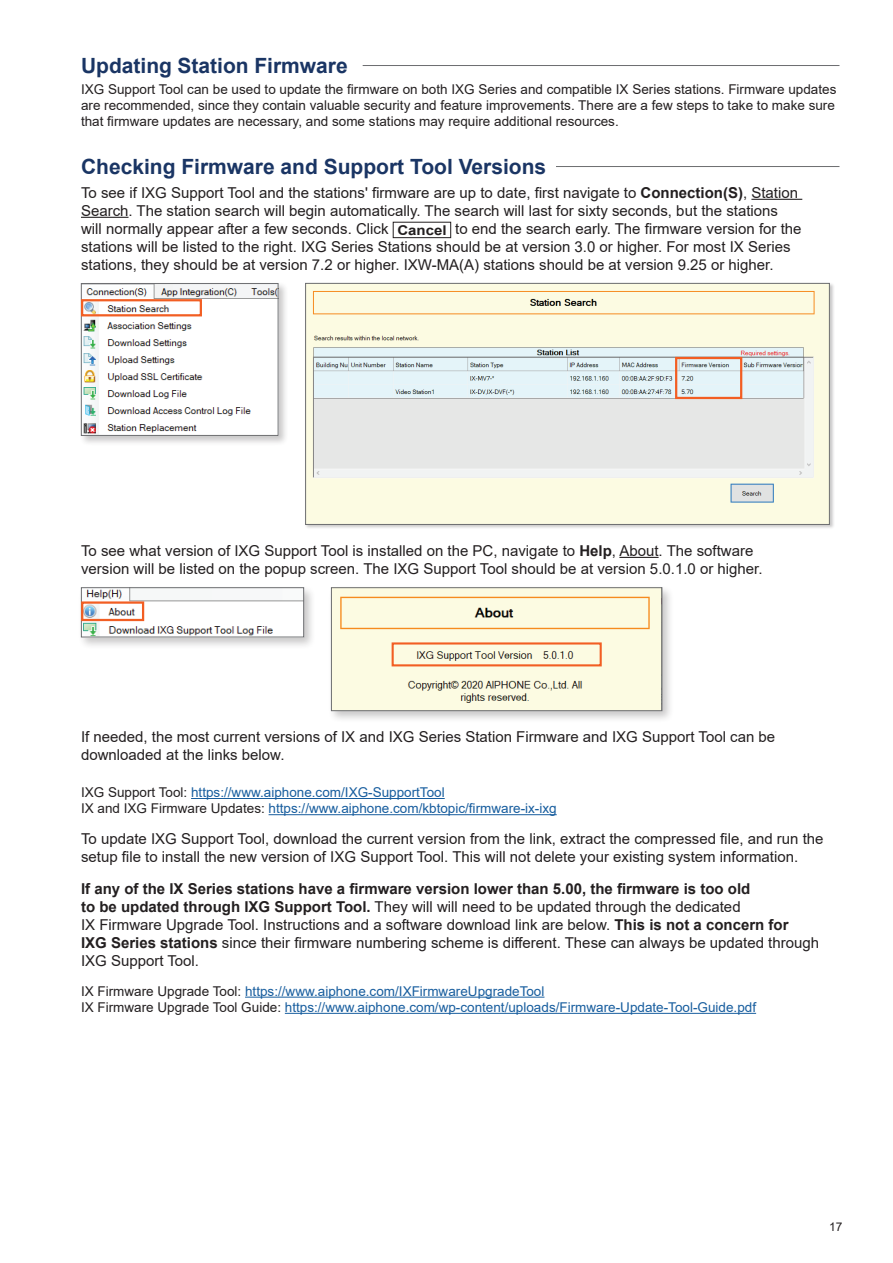
<style>
.page{position:relative;width:893px;height:1263px;background:#fff}
.page>*{position:absolute;margin:0;border:0;box-sizing:border-box;transform-origin:0 0}
.t1{font:700 21px "Arial";color:#1a3564}
.t2{font:15px/18px "Arial";color:#231f20}
.t3{font:13.5px/16.2px "Arial";color:#175d9e}
.t4{font:13.5px/16.2px "Arial";color:#231f20;text-align:justify}
.t5{font:12px "Arial";color:#231f20}
.s1{font-weight:700}
.s2{font-weight:700;font-size:13.5px}
.s3{color:#231f20}
</style>
<div class="page">
<hr style="left:191px;top:798px;width:254px;height:1px;background:#175d9e">
<hr style="left:269px;top:814px;width:288px;height:1px;background:#175d9e">
<hr style="left:245px;top:997px;width:299px;height:1px;background:#175d9e">
<hr style="left:285px;top:1013px;width:471px;height:1px;background:#175d9e">
<hr style="left:751px;top:199px;width:51px;height:1px;background:#231f20">
<hr style="left:81px;top:217px;width:48px;height:1px;background:#231f20">
<div style="left:393px;top:222px;width:58px;height:16px;border:1px solid #231f20"></div>
<hr style="left:619px;top:557px;width:40px;height:1px;background:#231f20">
<div style="left:328px;top:584px;width:347px;height:139px;background:#231f20;opacity:.25"></div>
<img style="left:333px;top:589px;width:327px;height:120px">
<div style="left:331px;top:587px;width:331px;height:124px;border:1px solid #6c6d70"></div>
<div style="left:392px;top:642px;width:210px;height:24px;border:2px solid #f25e23"></div>
<div style="left:78px;top:584px;width:239px;height:66px;background:#231f20;opacity:.25"></div>
<img style="left:83px;top:589px;width:219px;height:46px">
<div style="left:81px;top:587px;width:223px;height:50px;border:1px solid #6c6d70"></div>
<div style="left:81px;top:601px;width:63px;height:20px;border:2px solid #f25e23"></div>
<div style="left:304px;top:282px;width:531px;height:248px;background:#231f20;opacity:.25"></div>
<img style="left:307px;top:285px;width:520px;height:238px">
<div style="left:305px;top:283px;width:524px;height:242px;border:1px solid #6c6d70"></div>
<div style="left:675px;top:357px;width:67px;height:42px;border:2px solid #f25e23"></div>
<div style="left:79px;top:281px;width:210px;height:165px;background:#231f20;opacity:.25"></div>
<img style="left:83px;top:285px;width:193px;height:149px">
<div style="left:81px;top:283px;width:197px;height:153px;border:1px solid #6c6d70"></div>
<div style="left:81px;top:299px;width:121px;height:17px;border:2px solid #f25e23"></div>
<hr style="left:363px;top:65px;width:476px;height:1px;background:#6c6d70">
<hr style="left:556px;top:166px;width:283px;height:1px;background:#6c6d70">
<h1 class="t1" style="left:81px;top:51px;width:268px">Updating Station Firmware</h1>
<p class="t4" style="left:81px;top:81px;width:757px">IXG Support Tool can be used to update the firmware on both IXG Series and compatible IX Series stations. Firmware updates are recommended, since they contain valuable security and feature improvements. There are a few steps to take to make sure that firmware updates are necessary, and some stations may require additional resources.</p>
<h1 class="t1" style="left:81px;top:152px;width:467px">Checking Firmware and Support Tool Versions</h1>
<p class="t2" style="left:81px;top:183px;width:722px">To see if IXG Support Tool and the stations' firmware are up to date, first navigate to <span class="s1">Connection(S)</span>, Station Search. The station search will begin automatically. The search will last for sixty seconds, but the stations will normally appear after a few seconds. Click <span class="s2">Cancel</span> to end the search early. The firmware version for the stations will be listed to the right. IXG Series Stations should be at version 3.0 or higher. For most IX Series stations, they should be at version 7.2 or higher. IXW-MA(A) stations should be at version 9.25 or higher.</p>
<p class="t2" style="left:81px;top:541px;width:683px">To see what version of IXG Support Tool is installed on the PC, navigate to <span class="s1">Help</span>, About. The software version will be listed on the popup screen. The IXG Support Tool should be at version 5.0.1.0 or higher.</p>
<p class="t2" style="left:81px;top:728px;width:696px">If needed, the most current versions of IX and IXG Series Station Firmware and IXG Support Tool can be downloaded at the links below.</p>
<p class="t3" style="left:81px;top:784px;width:477px"><span class="s3">IXG Support Tool:</span> https://www.aiphone.com/IXG-SupportTool<br><span class="s3">IX and IXG Firmware Updates:</span> https://www.aiphone.com/kbtopic/firmware-ix-ixg</p>
<p class="t2" style="left:81px;top:830px;width:744px">To update IXG Support Tool, download the current version from the link, extract the compressed file, and run the setup file to install the new version of IXG Support Tool. This will not delete your existing system information.</p>
<p class="t2" style="left:81px;top:879px;width:740px"><span class="s1">If any of the IX Series stations have a firmware version lower than 5.00, the firmware is too old<br>to be updated through IXG Support Tool.</span> They will will need to be updated through the dedicated<br>IX Firmware Upgrade Tool. Instructions and a software download link are below. <span class="s1">This is not a concern for<br>IXG Series stations</span> since their firmware numbering scheme is different. These can always be updated through IXG Support Tool.</p>
<p class="t3" style="left:81px;top:983px;width:677px"><span class="s3">IX Firmware Upgrade Tool:</span> https://www.aiphone.com/IXFirmwareUpgradeTool<br><span class="s3">IX Firmware Upgrade Tool Guide:</span> https://www.aiphone.com/wp-content/uploads/Firmware-Update-Tool-Guide.pdf</p>
<p class="t5" style="left:829px;top:1218px;width:15px">17</p>
</div>
